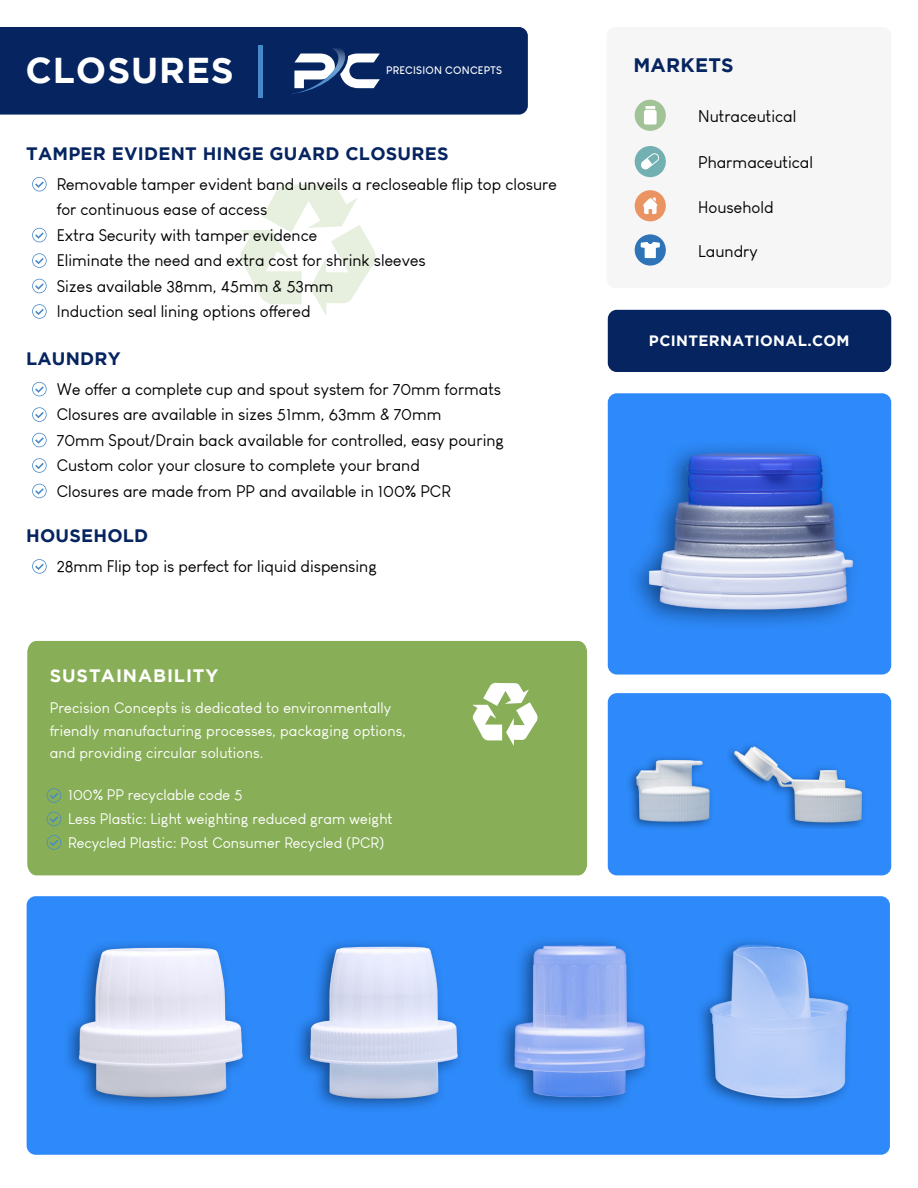
<style>
.page{position:relative;width:918px;height:1188px;background:#fff}
.page>*{position:absolute;margin:0;border:0;box-sizing:border-box;transform-origin:0 0}
.t1{font:700 35.85px "Gotham";letter-spacing:.025em;color:#fff}
.t2{font:700 19.5px "Gotham";letter-spacing:.015em;color:#052460}
.t3{font:700 18px "Gotham";letter-spacing:.015em;color:#052460}
.t4{font:700 18px "Gotham";letter-spacing:.05em;color:#fff}
.t5{font:16.65px "Louis George Cafe";color:#000}
.t6{font:16.5px/25.5px "Louis George Cafe";color:#000}
.t7{font:15px/22.5px "Louis George Cafe";letter-spacing:.01em;color:#fff}
.t8{font:700 15px "Gotham";letter-spacing:.025em;color:#fff}
.t9{font:700 10.8px "Louis George Cafe";letter-spacing:.025em;color:#fff}
</style>
<div class="page">
<svg style="left:240px;top:184px;width:136px;height:131px"></svg>
<div style="left:0;top:27px;width:528px;height:88px;background:#052460"></div>
<svg style="left:287px;top:48px;width:93px;height:46px"></svg>
<hr style="left:258px;top:45px;width:4px;height:53px;background:#4789c8">
<div style="left:27px;top:896px;width:863px;height:259px;background:#2e8afa;border-radius:9px"></div>
<div style="left:607px;top:27px;width:284px;height:261px;background:#f6f6f6;border-radius:9px"></div>
<div style="left:608px;top:393px;width:283px;height:282px;background:#2e8afa;border-radius:9px"></div>
<div style="left:608px;top:693px;width:283px;height:182px;background:#2e8afa;border-radius:9px"></div>
<div style="left:608px;top:310px;width:283px;height:62px;background:#052460;border-radius:9px"></div>
<div style="left:635px;top:100px;width:31px;height:31px;background:#a2c397;border-radius:50%"></div>
<svg style="left:644px;top:106px;width:13px;height:19px"></svg>
<div style="left:635px;top:146px;width:31px;height:31px;background:#73b0b1;border-radius:50%"></div>
<svg style="left:641px;top:153px;width:18px;height:17px"></svg>
<div style="left:635px;top:190px;width:31px;height:31px;background:#eb9463;border-radius:50%"></div>
<svg style="left:643px;top:197px;width:15px;height:17px"></svg>
<div style="left:635px;top:234px;width:31px;height:32px;background:#2e74b7;border-radius:50%"></div>
<svg style="left:641px;top:242px;width:19px;height:16px"></svg>
<svg style="left:32px;top:177px;width:15px;height:14px"></svg>
<svg style="left:32px;top:228px;width:15px;height:14px"></svg>
<svg style="left:32px;top:253px;width:15px;height:15px"></svg>
<svg style="left:32px;top:279px;width:15px;height:14px"></svg>
<svg style="left:32px;top:304px;width:15px;height:15px"></svg>
<svg style="left:32px;top:382px;width:15px;height:14px"></svg>
<svg style="left:32px;top:407px;width:15px;height:15px"></svg>
<svg style="left:32px;top:433px;width:15px;height:14px"></svg>
<svg style="left:32px;top:458px;width:15px;height:15px"></svg>
<svg style="left:32px;top:484px;width:15px;height:14px"></svg>
<svg style="left:32px;top:559px;width:15px;height:15px"></svg>
<img style="left:633px;top:446px;width:220px;height:179px">
<img style="left:700px;top:941px;width:149px;height:167px">
<img style="left:501px;top:940px;width:147px;height:169px">
<img style="left:298px;top:942px;width:162px;height:167px">
<img style="left:67px;top:943px;width:177px;height:165px">
<img style="left:629px;top:757px;width:82px;height:71px">
<img style="left:728px;top:745px;width:135px;height:83px">
<div style="left:27px;top:641px;width:560px;height:234px;background:#88af57"></div>
<svg style="left:472px;top:683px;width:66px;height:63px"></svg>
<svg style="left:47px;top:788px;width:14px;height:15px"></svg>
<svg style="left:47px;top:812px;width:14px;height:14px"></svg>
<svg style="left:47px;top:835px;width:14px;height:15px"></svg>
<h1 class="t1" style="left:26px;top:50px;width:210px">CLOSURES</h1>
<p class="t9" style="left:386px;top:64px;width:117px">PRECISION CONCEPTS</p>
<p class="t2" style="left:633px;top:54px;width:102px">MARKETS</p>
<p class="t3" style="left:26px;top:143px;width:424px">TAMPER EVIDENT HINGE GUARD CLOSURES</p>
<p class="t6" style="left:57px;top:171px;width:502px">Removable tamper evident band unveils a recloseable flip top closure for continuous ease of access<br>Extra Security with tamper evidence<br>Eliminate the need and extra cost for shrink sleeves<br>Sizes available 38mm, 45mm &amp; 53mm<br>Induction seal lining options offered</p>
<p class="t3" style="left:26px;top:348px;width:96px">LAUNDRY</p>
<p class="t6" style="left:57px;top:376px;width:449px">We offer a complete cup and spout system for 70mm formats Closures are available in sizes 51mm, 63mm &amp; 70mm<br>70mm Spout/Drain back available for controlled, easy pouring Custom color your closure to complete your brand<br>Closures are made from PP and available in 100% PCR</p>
<p class="t3" style="left:26px;top:525px;width:124px">HOUSEHOLD</p>
<p class="t6" style="left:57px;top:554px;width:322px">28mm Flip top is perfect for liquid dispensing</p>
<p class="t4" style="left:50px;top:665px;width:170px">SUSTAINABILITY</p>
<p class="t7" style="left:50px;top:697px;width:358px">Precision Concepts is dedicated to environmentally friendly manufacturing processes, packaging options, and providing circular solutions.</p>
<p class="t7" style="left:68px;top:783px;width:326px;line-height:24px">100% PP recyclable code 5<br>Less Plastic: Light weighting reduced gram weight<br>Recycled Plastic: Post Consumer Recycled (PCR)</p>
<p class="t5" style="left:698px;top:106px;width:100px">Nutraceutical</p>
<p class="t5" style="left:698px;top:153px;width:116px">Pharmaceutical</p>
<p class="t5" style="left:698px;top:197px;width:77px">Household</p>
<p class="t5" style="left:698px;top:241px;width:61px">Laundry</p>
<p class="t8" style="left:649px;top:332px;width:202px">PCINTERNATIONAL.COM</p>
</div>
